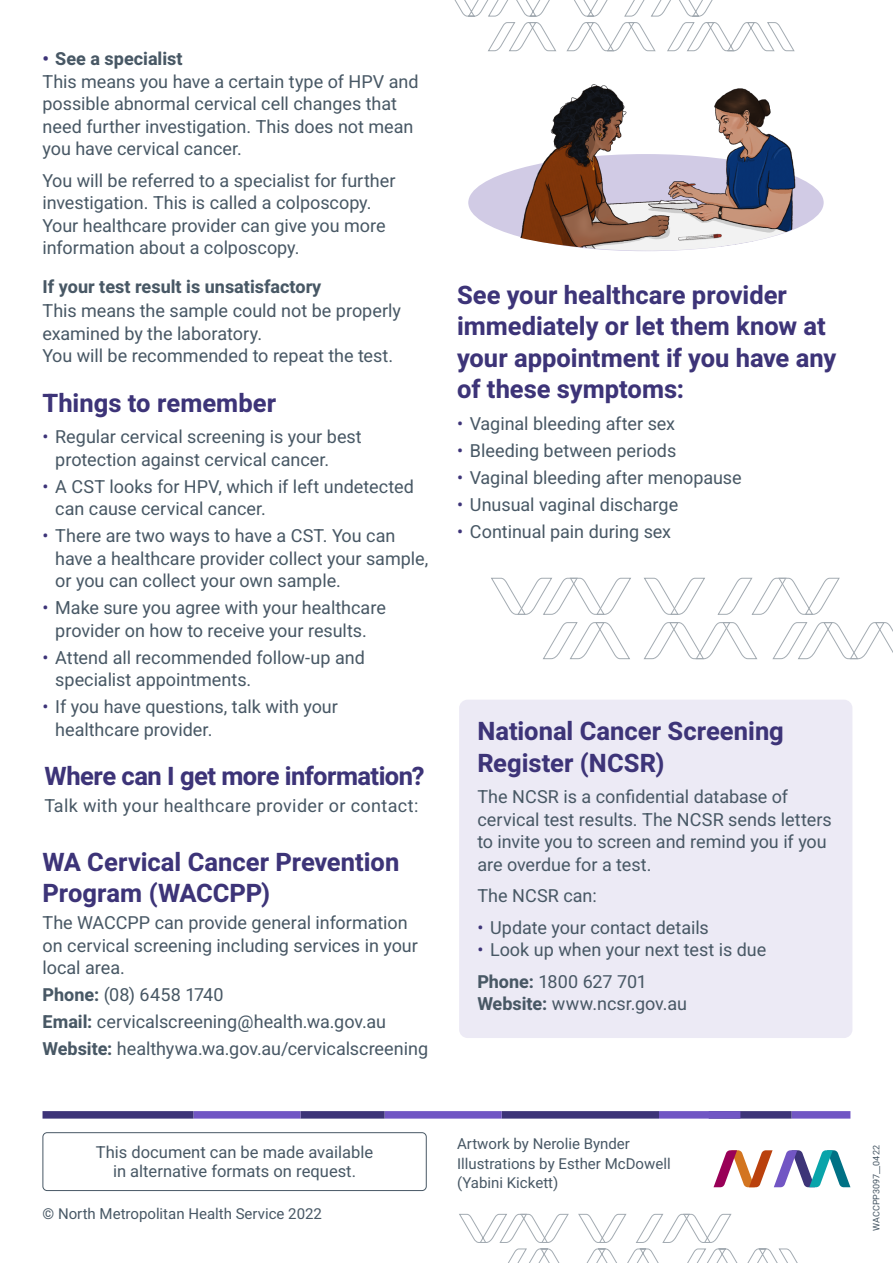
<style>
.page{position:relative;width:893px;height:1263px;background:#fff}
.page>*{position:absolute;margin:0;border:0;box-sizing:border-box;transform-origin:0 0}
.t1{font:700 25.5px/31.5px "Heebo";color:#3d3478}
.t2{font:700 25.5px "Heebo";letter-spacing:-.02em;color:#3d3478}
.t3{font:18px/22.5px "Heebo";color:#485865}
.t4{font:18px "Heebo";letter-spacing:.02em;color:#485865}
.t5{font:700 18px "Heebo";color:#485865}
.t6{font:16.5px/19.8px "Heebo";color:#485865;text-align:center}
.t7{font:15px/19.5px "Heebo";color:#485865}
.t8{font:9px "Heebo";color:#485865}
.s1{font-weight:700;color:#3d3478}
.s2{font-weight:700}
.s3{color:#3d3478}
</style>
<div class="page">
<svg style="left:543px;top:622px;width:87px;height:37px"></svg>
<svg style="left:491px;top:577px;width:140px;height:38px"></svg>
<svg style="left:644px;top:622px;width:113px;height:37px"></svg>
<svg style="left:644px;top:577px;width:61px;height:38px"></svg>
<svg style="left:772px;top:622px;width:121px;height:37px"></svg>
<svg style="left:717px;top:577px;width:123px;height:38px"></svg>
<svg style="left:454px;top:0;width:341px;height:51px"></svg>
<svg style="left:459px;top:1214px;width:339px;height:49px"></svg>
<div style="left:792px;top:1111px;width:58px;height:7px;background:#7156c4"></div>
<div style="left:709px;top:1111px;width:83px;height:7px;background:#3d3478"></div>
<div style="left:659px;top:1111px;width:81px;height:7px;background:#7156c4"></div>
<div style="left:502px;top:1111px;width:157px;height:7px;background:#3d3478"></div>
<div style="left:385px;top:1111px;width:117px;height:7px;background:#7156c4"></div>
<div style="left:300px;top:1111px;width:85px;height:7px;background:#3d3478"></div>
<div style="left:193px;top:1111px;width:107px;height:7px;background:#7156c4"></div>
<div style="left:43px;top:1111px;width:150px;height:7px;background:#3d3478"></div>
<div style="left:43px;top:1132px;width:384px;height:59px;border:1px solid #485865;border-radius:4px"></div>
<svg style="left:713px;top:1150px;width:137px;height:37px"></svg>
<div style="left:468px;top:154px;width:356px;height:97px;background:#d1cbe5;border-radius:50%"></div>
<img style="left:506px;top:51px;width:317px;height:201px">
<div style="left:459px;top:700px;width:393px;height:338px;background:#eceaf5;border-radius:9px"></div>
<p class="t3" style="left:43px;top:47px;width:378px"><span class="s1">•</span> <span class="s2">See a specialist<br></span>This means you have a certain type of HPV and possible abnormal cervical cell changes that need further investigation. This does not mean you have cervical cancer.</p>
<p class="t3" style="left:43px;top:169px;width:354px">You will be referred to a specialist for further investigation. This is called a colposcopy.<br>Your healthcare provider can give you more information about a colposcopy.</p>
<p class="t5" style="left:43px;top:274px;width:280px">If your test result is unsatisfactory</p>
<p class="t3" style="left:43px;top:299px;width:360px">This means the sample could not be properly examined by the laboratory.<br>You will be recommended to repeat the test.</p>
<h1 class="t1" style="left:43px;top:387px;width:235px">Things to remember</h1>
<p class="t3" style="left:55px;top:425px;width:308px;text-indent:-13px"><span class="s3">•</span> Regular cervical screening is your best protection against cervical cancer.</p>
<p class="t3" style="left:55px;top:475px;width:360px;text-indent:-13px"><span class="s3">•</span> A CST looks for HPV, which if left undetected can cause cervical cancer.</p>
<p class="t3" style="left:55px;top:524px;width:375px;text-indent:-13px"><span class="s3">•</span> There are two ways to have a CST. You can have a healthcare provider collect your sample, or you can collect your own sample.</p>
<p class="t3" style="left:43px;top:596px;width:345px;text-align:center"><span class="s3">•</span> Make sure you agree with your healthcare provider on how to receive your results.</p>
<p class="t3" style="left:55px;top:646px;width:311px;text-indent:-13px"><span class="s3">•</span> Attend all recommended follow-up and specialist appointments.</p>
<p class="t3" style="left:55px;top:695px;width:284px;text-indent:-13px"><span class="s3">•</span> If you have questions, talk with your healthcare provider.</p>
<h1 class="t2" style="left:44px;top:758px;width:382px">Where can I get more information?</h1>
<p class="t4" style="left:44px;top:793px;width:375px">Talk with your healthcare provider or contact:</p>
<h1 class="t1" style="left:43px;top:846px;width:358px">WA Cervical Cancer Prevention<br>Program (WACCPP)</h1>
<p class="t3" style="left:43px;top:911px;width:377px">The WACCPP can provide general information on cervical screening including services in your local area.</p>
<p class="t3" style="left:43px;top:981px;width:387px;line-height:27px"><span class="s2">Phone:</span> (08) 6458 1740<br><span class="s2">Email:</span> cervicalscreening@health.wa.gov.au<br><span class="s2">Website:</span> healthywa.wa.gov.au/cervicalscreening</p>
<h1 class="t1" style="left:457px;top:279px;width:381px">See your healthcare provider immediately or let them know at your appointment if you have any of these symptoms:</h1>
<p class="t3" style="left:457px;top:412px;width:220px"><span class="s3">•</span> Vaginal bleeding after sex</p>
<p class="t3" style="left:457px;top:439px;width:221px"><span class="s3">•</span> Bleeding between periods</p>
<p class="t3" style="left:457px;top:466px;width:286px"><span class="s3">•</span> Vaginal bleeding after menopause</p>
<p class="t3" style="left:457px;top:493px;width:223px"><span class="s3">•</span> Unusual vaginal discharge</p>
<p class="t3" style="left:457px;top:520px;width:216px"><span class="s3">•</span> Continual pain during sex</p>
<h1 class="t1" style="left:477px;top:715px;width:308px">National Cancer Screening<br>Register (NCSR)</h1>
<p class="t3" style="left:477px;top:785px;width:356px">The NCSR is a confidential database of cervical test results. The NCSR sends letters to invite you to screen and remind you if you are overdue for a test.</p>
<p class="t3" style="left:477px;top:884px;width:121px">The NCSR can:</p>
<p class="t3" style="left:477px;top:916px;width:233px"><span class="s3">•</span> Update your contact details</p>
<p class="t3" style="left:477px;top:934px;width:291px;line-height:31.5px"><span class="s3">•</span> Look up when your next test is due<br><span class="s2">Phone:</span> 1800 627 701</p>
<p class="t3" style="left:477px;top:992px;width:211px"><span class="s2">Website:</span> www.ncsr.gov.au</p>
<p class="t6" style="left:96px;top:1142px;width:279px">This document can be made available in alternative formats on request.</p>
<p class="t7" style="left:43px;top:1203px;width:281px">© North Metropolitan Health Service 2022</p>
<p class="t7" style="left:457px;top:1134px;width:215px">Artwork by Nerolie Bynder<br>Illustrations by Esther McDowell (Yabini Kickett)</p>
<p class="t8" style="left:870px;top:1231px;width:87px;rotate:-90deg">WACCPP3097__0422</p>
</div>
